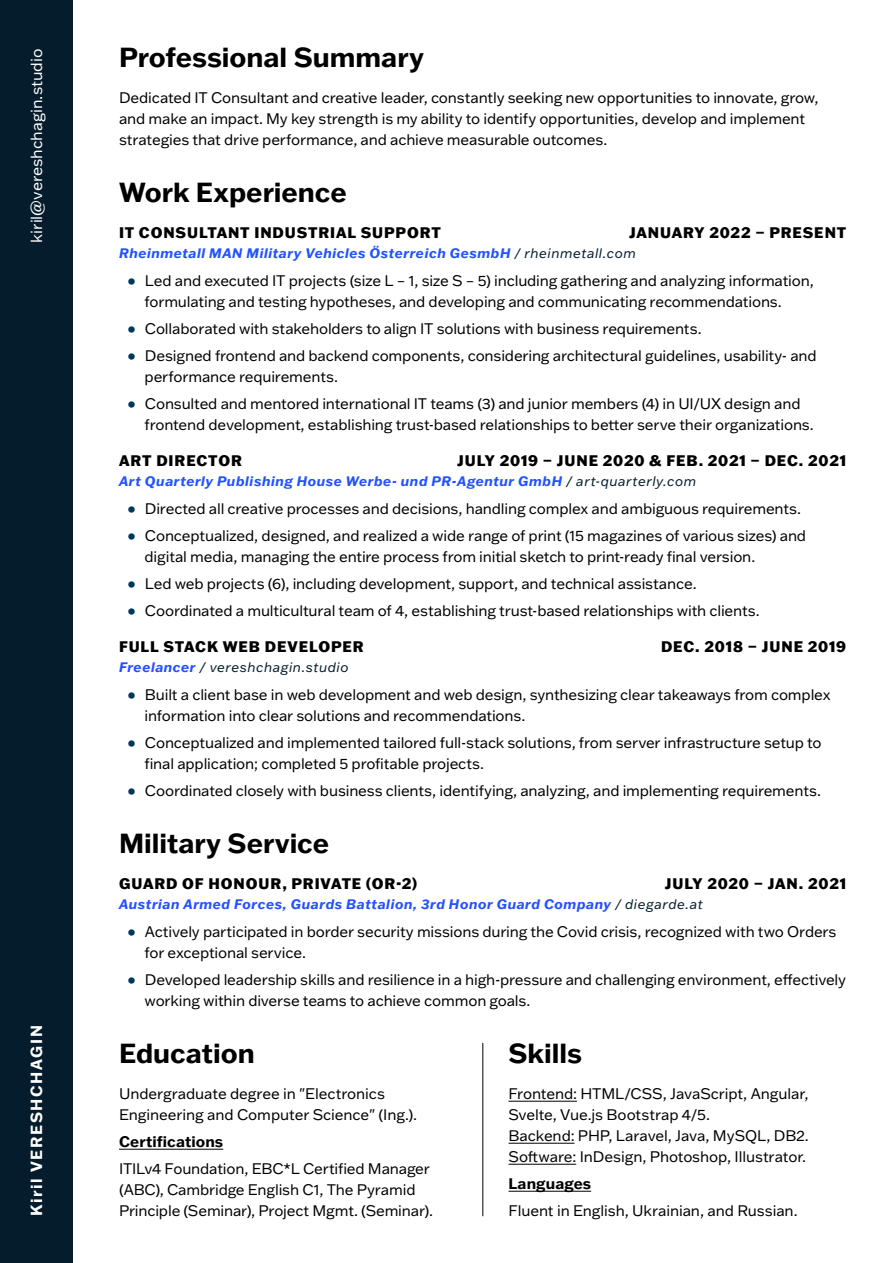
<style>
.page{position:relative;width:893px;height:1263px;background:#fff}
.page>*{position:absolute;margin:0;border:0;box-sizing:border-box;transform-origin:0 0}
.t1{font:700 27px "Franklin Gothic ATF";color:#000}
.t2{font:15.75px "Franklin Gothic ATF";color:#fff}
.t3{font:700 15.75px "Franklin Gothic ATF";letter-spacing:.1em;color:#fff}
.t4{font:15px/21px "Franklin Gothic ATF";letter-spacing:-.01em;color:#000}
.t5{font:800 15px "Franklin Gothic ATF";letter-spacing:.06em;color:#000}
.t6{font:700 15px "Franklin Gothic ATF";letter-spacing:.01em;color:#000}
.t7{font:italic 700 13.5px "Franklin Gothic ATF";letter-spacing:.04em;color:#2251ff}
.t8{font:italic 13.5px "Franklin Gothic ATF";letter-spacing:.035em;color:#051c2c}
.s1{font-weight:400;color:#051c2c}
.s2{font-weight:700;color:#00375c}
.s3{font-weight:700;color:#2251ff}
</style>
<div class="page">
<div style="left:0;top:0;width:72px;height:1263px;background:#051c2c"></div>
<hr style="left:483px;top:1043px;width:1px;height:173px;background:#000">
<hr style="left:119px;top:1149px;width:104px;height:1px;background:#000">
<hr style="left:508px;top:1101px;width:69px;height:1px;background:#000">
<hr style="left:508px;top:1143px;width:66px;height:1px;background:#000">
<hr style="left:508px;top:1164px;width:68px;height:1px;background:#000">
<hr style="left:508px;top:1191px;width:83px;height:1px;background:#000">
<p class="t2" style="left:26px;top:243px;width:196px;rotate:-90deg">kiril@vereshchagin.studio</p>
<p class="t3" style="left:26px;top:1216px;width:192px;rotate:-90deg">Kiril VERESHCHAGIN</p>
<h1 class="t1" style="left:119px;top:39px;width:306px">Professional Summary</h1>
<p class="t4" style="left:119px;top:87px;width:701px">Dedicated IT Consultant and creative leader, constantly seeking new opportunities to innovate, grow, and make an impact. My key strength is my ability to identify opportunities, develop and implement strategies that drive performance, and achieve measurable outcomes.</p>
<h1 class="t1" style="left:119px;top:174px;width:229px">Work Experience</h1>
<p class="t5" style="left:119px;top:223px;width:323px">IT CONSULTANT INDUSTRIAL SUPPORT</p>
<p class="t5" style="left:629px;top:223px;width:219px">JANUARY 2022 – PRESENT</p>
<p class="t7" style="left:119px;top:244px;width:518px">Rheinmetall MAN Military Vehicles Österreich GesmbH <span class="s1">/ rheinmetall.com</span></p>
<p class="t4" style="left:145px;top:270px;width:671px;text-indent:-17px"><span class="s2">•</span> Led and executed IT projects (size L – 1, size S – 5) including gathering and analyzing information, formulating and testing hypotheses, and developing and communicating recommendations.</p>
<p class="t4" style="left:128px;top:318px;width:576px"><span class="s2">•</span> Collaborated with stakeholders to align IT solutions with business requirements.</p>
<p class="t4" style="left:145px;top:345px;width:674px;text-indent:-17px"><span class="s2">•</span> Designed frontend and backend components, considering architectural guidelines, usability- and performance requirements.</p>
<p class="t4" style="left:145px;top:393px;width:671px;text-indent:-17px"><span class="s2">•</span> Consulted and mentored international IT teams (3) and junior members (4) in UI/UX design and frontend development, establishing trust-based relationships to better serve their organizations.</p>
<p class="t5" style="left:119px;top:451px;width:124px">ART DIRECTOR</p>
<p class="t5" style="left:457px;top:451px;width:390px">JULY 2019 – JUNE 2020 &amp; FEB. 2021 – DEC. 2021</p>
<p class="t7" style="left:119px;top:472px;width:579px">Art Quarterly Publishing House Werbe- und PR-Agentur GmbH <span class="s1">/ art-quarterly.com</span></p>
<p class="t4" style="left:128px;top:498px;width:675px"><span class="s2">•</span> Directed all creative processes and decisions, handling complex and ambiguous requirements.</p>
<p class="t4" style="left:145px;top:525px;width:663px;text-indent:-17px"><span class="s2">•</span> Conceptualized, designed, and realized a wide range of print (15 magazines of various sizes) and digital media, managing the entire process from initial sketch to print-ready final version.</p>
<p class="t4" style="left:128px;top:573px;width:571px"><span class="s2">•</span> Led web projects (6), including development, support, and technical assistance.</p>
<p class="t4" style="left:128px;top:600px;width:634px"><span class="s2">•</span> Coordinated a multicultural team of 4, establishing trust-based relationships with clients.</p>
<p class="t5" style="left:119px;top:637px;width:246px">FULL STACK WEB DEVELOPER</p>
<p class="t5" style="left:661px;top:637px;width:187px">DEC. 2018 – JUNE 2019</p>
<p class="t8" style="left:119px;top:658px;width:231px"><span class="s3">Freelancer</span> / vereshchagin.studio</p>
<p class="t4" style="left:145px;top:684px;width:688px;text-indent:-17px"><span class="s2">•</span> Built a client base in web development and web design, synthesizing clear takeaways from complex information into clear solutions and recommendations.</p>
<p class="t4" style="left:145px;top:732px;width:679px;text-indent:-17px"><span class="s2">•</span> Conceptualized and implemented tailored full-stack solutions, from server infrastructure setup to final application; completed 5 profitable projects.</p>
<p class="t4" style="left:128px;top:780px;width:695px"><span class="s2">•</span> Coordinated closely with business clients, identifying, analyzing, and implementing requirements.</p>
<h1 class="t1" style="left:119px;top:825px;width:212px">Military Service</h1>
<p class="t5" style="left:119px;top:874px;width:300px">GUARD OF HONOUR, PRIVATE (OR-2)</p>
<p class="t5" style="left:665px;top:874px;width:183px">JULY 2020 – JAN. 2021</p>
<p class="t7" style="left:119px;top:895px;width:585px">Austrian Armed Forces, Guards Battalion, 3rd Honor Guard Company <span class="s1">/ diegarde.at</span></p>
<p class="t4" style="left:145px;top:921px;width:693px;text-indent:-17px"><span class="s2">•</span> Actively participated in border security missions during the Covid crisis, recognized with two Orders for exceptional service.</p>
<p class="t4" style="left:145px;top:969px;width:703px;text-indent:-17px"><span class="s2">•</span> Developed leadership skills and resilience in a high-pressure and challenging environment, effectively working within diverse teams to achieve common goals.</p>
<h1 class="t1" style="left:119px;top:1035px;width:137px">Education</h1>
<p class="t4" style="left:119px;top:1083px;width:300px">Undergraduate degree in "Electronics<br>Engineering and Computer Science" (Ing.).</p>
<p class="t6" style="left:119px;top:1132px;width:106px">Certifications</p>
<p class="t4" style="left:119px;top:1158px;width:316px">ITILv4 Foundation, EBC*L Certified Manager (ABC), Cambridge English C1, The Pyramid<br>Principle (Seminar), Project Mgmt. (Seminar).</p>
<h1 class="t1" style="left:508px;top:1035px;width:75px">Skills</h1>
<p class="t4" style="left:508px;top:1083px;width:302px">Frontend: HTML/CSS, JavaScript, Angular, Svelte, Vue.js Bootstrap 4/5.<br>Backend: PHP, Laravel, Java, MySQL, DB2.<br>Software: InDesign, Photoshop, Illustrator.</p>
<p class="t6" style="left:508px;top:1174px;width:84px">Languages</p>
<p class="t4" style="left:508px;top:1200px;width:291px">Fluent in English, Ukrainian, and Russian.</p>
</div>
